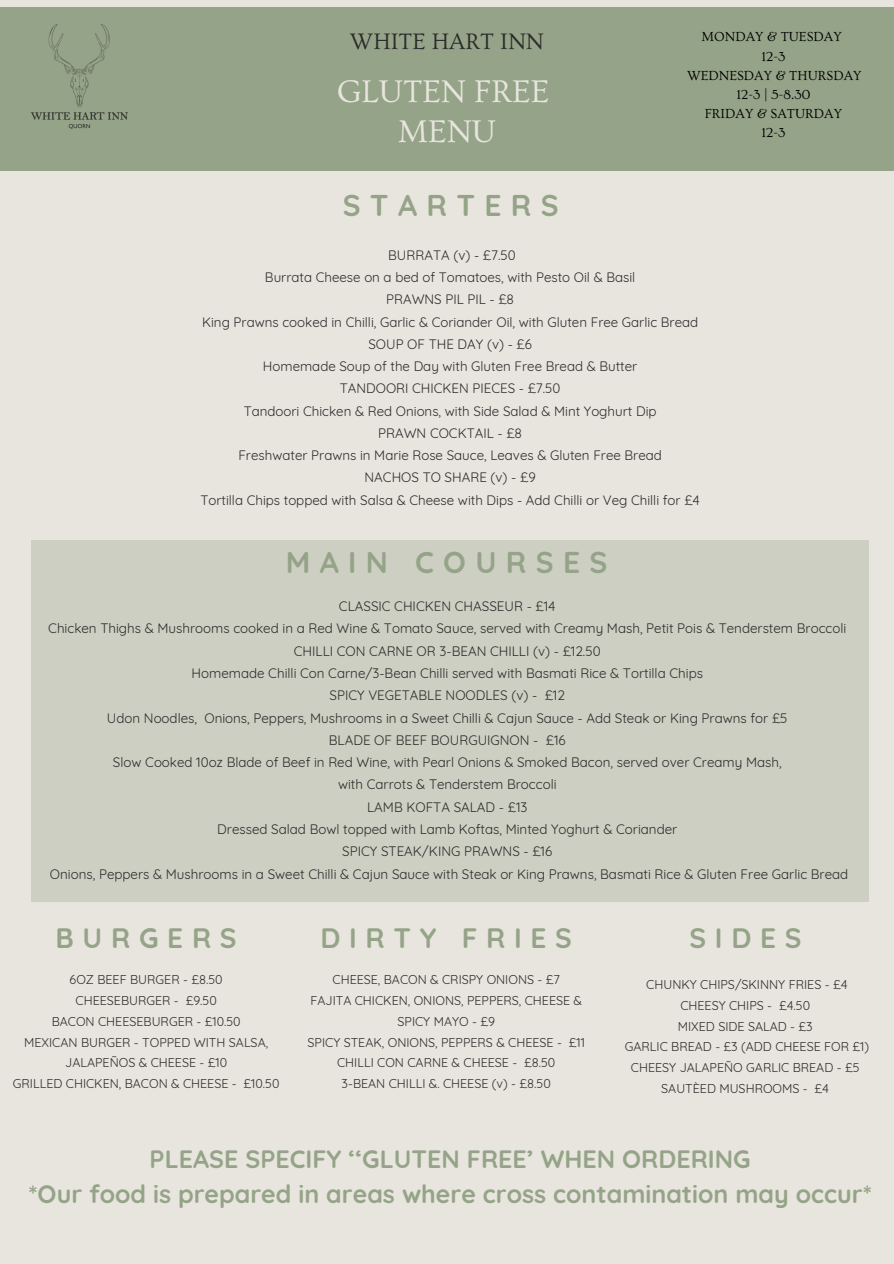
<style>
.page{position:relative;width:894px;height:1264px;background:#fff}
.page>*{position:absolute;margin:0;border:0;box-sizing:border-box;transform-origin:0 0}
.t1{font:32.85px/39.3px "Ovo";color:#e8e5de;text-align:center}
.t2{font:700 30px "Quicksand";letter-spacing:.31em;color:#95a488}
.t3{font:700 28.05px "Quicksand";letter-spacing:.31em;color:#95a488}
.t4{font:700 25.05px/34.7px "Quicksand";color:#95a488;text-align:center}
.t5{font:23.4px "Ovo";color:#2b2b2b}
.t6{font:13.8px/19.2px "Ovo";color:#000;text-align:center}
.t7{font:13.35px "Quicksand";color:#2b2b2b}
.t8{font:12.45px/20.9px "Quicksand";color:#2b2b2b;text-align:center}
</style>
<div class="page">
<div style="left:0;top:0;width:893px;height:1263px;background:#e8e5de"></div>
<div style="left:0;top:7px;width:893px;height:163px;background:#95a488"></div>
<div style="left:17px;top:7px;width:128px;height:164px;background:#95a488"></div>
<div style="left:31px;top:540px;width:837px;height:361px;background:#cccfc1"></div>
<h2 class="t5" style="left:350px;top:29px;width:195px">WHITE HART INN</h2>
<h6 class="t6" style="left:687px;top:28px;width:176px">MONDAY &amp; TUESDAY<br>12-3<br>WEDNESDAY &amp; THURSDAY<br>12-3 | 5-8.30<br>FRIDAY &amp; SATURDAY<br>12-3</h6>
<h4 class="t1" style="left:337px;top:73px;width:213px">GLUTEN FREE<br>MENU</h4>
<h1 class="t2" style="left:342px;top:186px;width:217px">STARTERS</h1>
<p class="t7" style="left:388px;top:246px;width:129px">BURRATA (v) - £7.50</p>
<p class="t7" style="left:265px;top:269px;width:372px">Burrata Cheese on a bed of Tomatoes, with Pesto Oil &amp; Basil</p>
<p class="t7" style="left:386px;top:291px;width:129px">PRAWNS PIL PIL - £8</p>
<p class="t7" style="left:202px;top:313px;width:497px">King Prawns cooked in Chilli, Garlic &amp; Coriander Oil, with Gluten Free Garlic Bread</p>
<p class="t7" style="left:368px;top:335px;width:165px">SOUP OF THE DAY (v) - £6</p>
<p class="t7" style="left:263px;top:358px;width:376px">Homemade Soup of the Day with Gluten Free Bread &amp; Butter</p>
<p class="t7" style="left:339px;top:380px;width:222px">TANDOORI CHICKEN PIECES - £7.50</p>
<p class="t7" style="left:244px;top:402px;width:414px">Tandoori Chicken &amp; Red Onions, with Side Salad &amp; Mint Yoghurt Dip</p>
<p class="t7" style="left:378px;top:424px;width:145px">PRAWN COCKTAIL - £8</p>
<p class="t7" style="left:238px;top:447px;width:425px">Freshwater Prawns in Marie Rose Sauce, Leaves &amp; Gluten Free Bread</p>
<p class="t7" style="left:364px;top:469px;width:173px">NACHOS TO SHARE (v) - £9</p>
<p class="t7" style="left:200px;top:491px;width:501px">Tortilla Chips topped with Salsa &amp; Cheese with Dips - Add Chilli or Veg Chilli for £4</p>
<h1 class="t2" style="left:286px;top:542px;width:323px">MAIN COURSES</h1>
<p class="t7" style="left:339px;top:597px;width:218px">CLASSIC CHICKEN CHASSEUR - £14</p>
<p class="t7" style="left:48px;top:620px;width:799px">Chicken Thighs &amp; Mushrooms cooked in a Red Wine &amp; Tomato Sauce, served with Creamy Mash, Petit Pois &amp; Tenderstem Broccoli</p>
<p class="t7" style="left:294px;top:642px;width:308px">CHILLI CON CARNE OR 3-BEAN CHILLI (v) - £12.50</p>
<p class="t7" style="left:191px;top:664px;width:512px">Homemade Chilli Con Carne/3-Bean Chilli served with Basmati Rice &amp; Tortilla Chips</p>
<p class="t7" style="left:329px;top:687px;width:237px">SPICY VEGETABLE NOODLES (v) - £12</p>
<p class="t7" style="left:107px;top:709px;width:682px">Udon Noodles, Onions, Peppers, Mushrooms in a Sweet Chilli &amp; Cajun Sauce - Add Steak or King Prawns for £5</p>
<p class="t7" style="left:329px;top:731px;width:238px">BLADE OF BEEF BOURGUIGNON - £16</p>
<p class="t7" style="left:113px;top:753px;width:670px">Slow Cooked 10oz Blade of Beef in Red Wine, with Pearl Onions &amp; Smoked Bacon, served over Creamy Mash,</p>
<p class="t7" style="left:338px;top:776px;width:220px">with Carrots &amp; Tenderstem Broccoli</p>
<p class="t7" style="left:367px;top:798px;width:162px">LAMB KOFTA SALAD - £13</p>
<p class="t7" style="left:217px;top:820px;width:461px">Dressed Salad Bowl topped with Lamb Koftas, Minted Yoghurt &amp; Coriander</p>
<p class="t7" style="left:342px;top:843px;width:211px">SPICY STEAK/KING PRAWNS - £16</p>
<p class="t7" style="left:50px;top:865px;width:799px">Onions, Peppers &amp; Mushrooms in a Sweet Chilli &amp; Cajun Sauce with Steak or King Prawns, Basmati Rice &amp; Gluten Free Garlic Bread</p>
<h3 class="t3" style="left:56px;top:920px;width:182px">BURGERS</h3>
<h3 class="t8" style="left:13px;top:969px;width:268px">6OZ BEEF BURGER - £8.50<br>CHEESEBURGER - £9.50<br>BACON CHEESEBURGER - £10.50<br>MEXICAN BURGER - TOPPED WITH SALSA,<br>JALAPEÑOS &amp; CHEESE - £10<br>GRILLED CHICKEN, BACON &amp; CHEESE - £10.50</h3>
<h3 class="t3" style="left:320px;top:920px;width:253px">DIRTY FRIES</h3>
<h6 class="t8" style="left:332px;top:969px;width:229px">CHEESE, BACON &amp; CRISPY ONIONS - £7</h6>
<p class="t8" style="left:310px;top:989px;width:273px">FAJITA CHICKEN, ONIONS, PEPPERS, CHEESE &amp;<br>SPICY MAYO - £9</p>
<p class="t8" style="left:307px;top:1031px;width:279px">SPICY STEAK, ONIONS, PEPPERS &amp; CHEESE - £11</p>
<p class="t8" style="left:337px;top:1052px;width:220px">CHILLI CON CARNE &amp; CHEESE - £8.50</p>
<p class="t8" style="left:341px;top:1073px;width:211px">3-BEAN CHILLI &amp;. CHEESE (v) - £8.50</p>
<p class="t3" style="left:689px;top:920px;width:113px">SIDES</p>
<h6 class="t8" style="left:624px;top:973px;width:246px">CHUNKY CHIPS/SKINNY FRIES - £4<br>CHEESY CHIPS - £4.50<br>MIXED SIDE SALAD - £3<br>GARLIC BREAD - £3 (ADD CHEESE FOR £1)<br>CHEESY JALAPEÑO GARLIC BREAD - £5<br>SAUTÈED MUSHROOMS - £4</h6>
<h5 class="t4" style="left:29px;top:1141px;width:844px">PLEASE SPECIFY ‘‘GLUTEN FREE’ WHEN ORDERING<br>*Our food is prepared in areas where cross contamination may occur*</h5>
</div>
